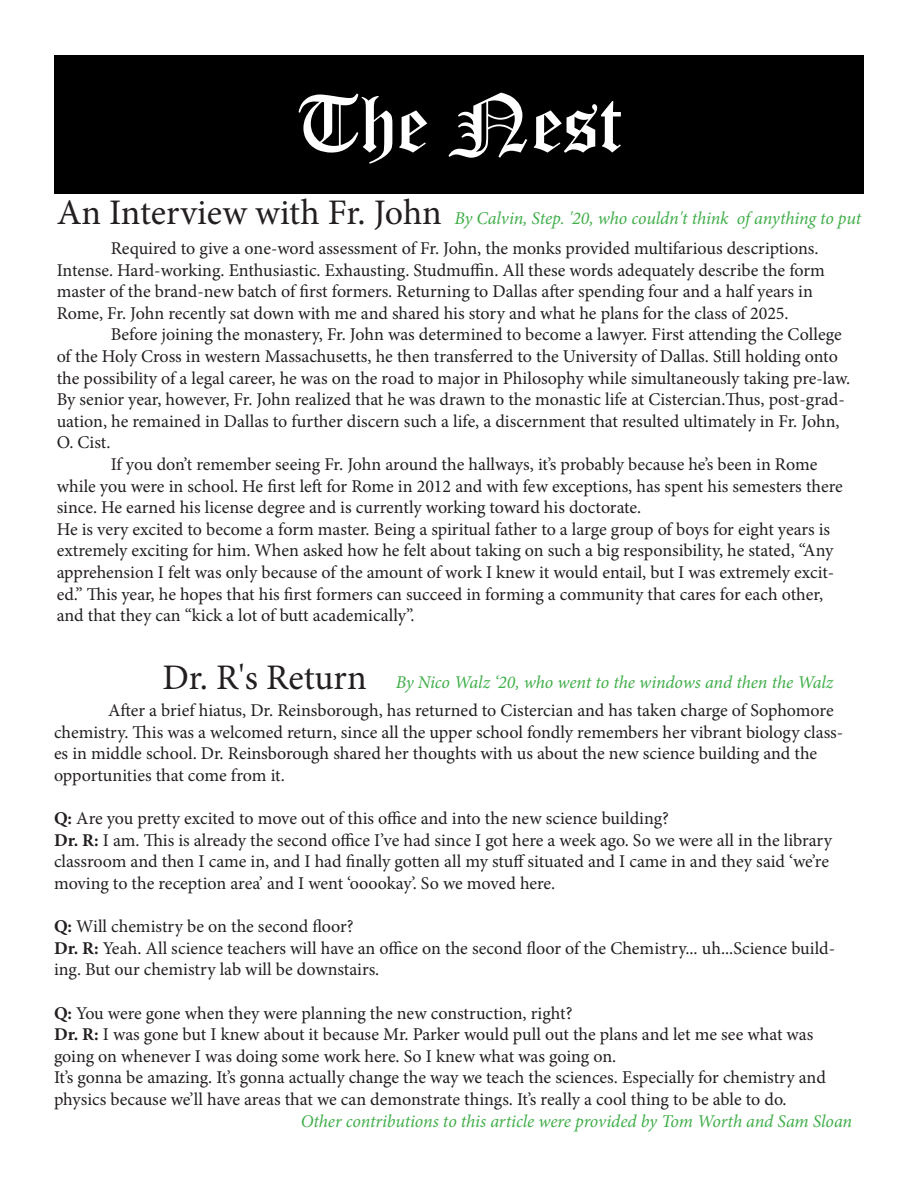
<style>
.page{position:relative;width:918px;height:1188px;background:#fff}
.page>*{position:absolute;margin:0;border:0;box-sizing:border-box;transform-origin:0 0}
.t1{font:81px "Old English Text";color:#fff}
.t2{font:36px "Minion Pro";color:#231f20}
.t3{font:18px/21.6px "Minion Pro";letter-spacing:-.005em;color:#231f20}
.t4{font:italic 18px "Minion Pro";letter-spacing:-.01em;color:#40ae49}
.s1{font-weight:700}
</style>
<div class="page">
<div style="left:54px;top:55px;width:810px;height:139px;background:#000"></div>
<p class="t1" style="left:296px;top:71px;width:328px">The Nest</p>
<p class="t2" style="left:57px;top:188px;width:387px">An Interview with Fr. John</p>
<p class="t4" style="left:454px;top:206px;width:409px">By Calvin, Step. '20, who couldn't think of anything to put</p>
<p class="t3" style="left:57px;top:238px;width:770px;text-indent:54px">Required to give a one-word assessment of Fr. John, the monks provided multifarious descriptions.<br>Intense. Hard-working. Enthusiastic. Exhausting. Studmuffin. All these words adequately describe the form master of the brand-new batch of first formers. Returning to Dallas after spending four and a half years in Rome, Fr. John recently sat down with me and shared his story and what he plans for the class of 2025.</p>
<p class="t3" style="left:57px;top:324px;width:795px;text-indent:54px">Before joining the monastery, Fr. John was determined to become a lawyer. First attending the College of the Holy Cross in western Massachusetts, he then transferred to the University of Dallas. Still holding onto the possibility of a legal career, he was on the road to major in Philosophy while simultaneously taking pre-law.<br>By senior year, however, Fr. John realized that he was drawn to the monastic life at Cistercian.Thus, post-grad&shy;uation, he remained in Dallas to further discern such a life, a discernment that resulted ultimately in Fr. John, O. Cist.</p>
<p class="t3" style="left:57px;top:454px;width:788px;text-indent:54px">If you don’t remember seeing Fr. John around the hallways, it’s probably because he’s been in Rome while you were in school. He first left for Rome in 2012 and with few exceptions, has spent his semesters there since. He earned his license degree and is currently working toward his doctorate.</p>
<p class="t3" style="left:57px;top:518px;width:779px">He is very excited to become a form master. Being a spiritual father to a large group of boys for eight years is extremely exciting for him. When asked how he felt about taking on such a big responsibility, he stated, “Any apprehension I felt was only because of the amount of work I knew it would entail, but I was extremely excit&shy;ed.” This year, he hopes that his first formers can succeed in forming a community that cares for each other, and that they can “kick a lot of butt academically”.</p>
<p class="t2" style="left:162px;top:654px;width:206px">Dr. R's Return</p>
<p class="t3" style="left:54px;top:700px;width:791px;text-indent:54px">After a brief hiatus, Dr. Reinsborough, has returned to Cistercian and has taken charge of Sophomore chemistry. This was a welcomed return, since all the upper school fondly remembers her vibrant biology class&shy;es in middle school. Dr. Reinsborough shared her thoughts with us about the new science building and the opportunities that come from it.</p>
<p class="t3" style="left:54px;top:808px;width:616px"><span class="s1">Q:</span> Are you pretty excited to move out of this office and into the new science building?</p>
<p class="t3" style="left:54px;top:829px;width:779px"><span class="s1">Dr. R:</span> I am. This is already the second office I’ve had since I got here a week ago. So we were all in the library classroom and then I came in, and I had finally gotten all my stuff situated and I came in and they said ‘we’re moving to the reception area’ and I went ‘ooookay’. So we moved here.</p>
<p class="t3" style="left:54px;top:916px;width:301px"><span class="s1">Q:</span> Will chemistry be on the second floor?</p>
<p class="t3" style="left:54px;top:937px;width:783px"><span class="s1">Dr. R:</span> Yeah. All science teachers will have an office on the second floor of the Chemistry... uh...Science build&shy;ing. But our chemistry lab will be downstairs.</p>
<p class="t3" style="left:54px;top:1002px;width:520px"><span class="s1">Q:</span> You were gone when they were planning the new construction, right?</p>
<p class="t3" style="left:54px;top:1024px;width:761px"><span class="s1">Dr. R:</span> I was gone but I knew about it because Mr. Parker would pull out the plans and let me see what was going on whenever I was doing some work here. So I knew what was going on.</p>
<p class="t3" style="left:54px;top:1067px;width:773px">It’s gonna be amazing. It’s gonna actually change the way we teach the sciences. Especially for chemistry and physics because we’ll have areas that we can demonstrate things. It’s really a cool thing to be able to do.</p>
<p class="t4" style="left:301px;top:1109px;width:553px">Other contributions to this article were provided by Tom Worth and Sam Sloan</p>
<p class="t4" style="left:396px;top:670px;width:439px">By Nico Walz ‘20, who went to the windows and then the Walz</p>
</div>
